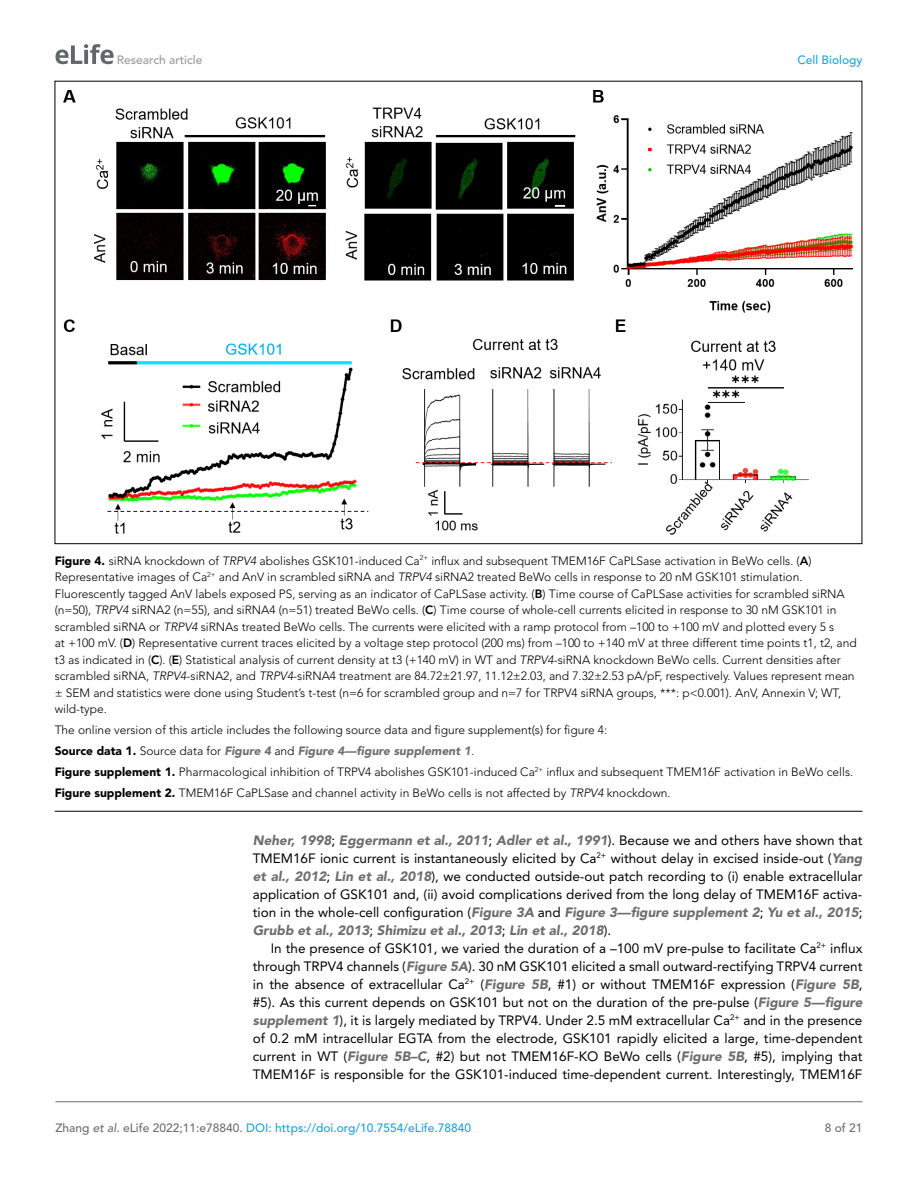
<style>
.page{position:relative;width:918px;height:1188px;background:#fff}
.page>*{position:absolute;margin:0;border:0;box-sizing:border-box;transform-origin:0 0}
.t1{font:13.5px/18px "Avenir LT Std";color:#000;text-align:justify}
.t2{font:300 12px/16.5px "Avenir LT Std";color:#000}
.t3{font:500 12px "Avenir LT Std";color:#1ea4d7}
.t4{font:500 12px "Avenir LT Std";color:#9a9a9a}
.t5{font:500 12px "Avenir LT Std";color:#6e6e70}
.s1{font-weight:900}
.s2{font-style:italic}
.s3{font-weight:800}
.s4{font-weight:900;font-style:italic;color:#6e6e70}
.s5{color:#6e6e70}
.s6{font-style:italic;color:#6e6e70}
</style>
<div class="page">
<svg style="left:56px;top:44px;width:58px;height:20px"></svg>
<hr style="left:56px;top:1101px;width:806px;height:1px;background:#6e6e70">
<hr style="left:55px;top:811px;width:807px;height:1px;background:#000">
<img style="left:64px;top:90px;width:789px;height:445px">
<p class="t4" style="left:117px;top:53px;width:87px">Research article</p>
<p class="t3" style="left:797px;top:53px;width:67px">Cell Biology</p>
<p class="t2" style="left:55px;top:553px;width:803px"><span class="s1">Figure 4.</span> siRNA knockdown of <span class="s2">TRPV4</span> abolishes GSK101-induced Ca<sup>2+</sup> influx and subsequent TMEM16F CaPLSase activation in BeWo cells. (<span class="s3">A</span>)<br>Representative images of Ca<sup>2+</sup> and AnV in scrambled siRNA and <span class="s2">TRPV4</span> siRNA2 treated BeWo cells in response to 20 nM GSK101 stimulation.<br>Fluorescently tagged AnV labels exposed PS, serving as an indicator of CaPLSase activity. (<span class="s3">B</span>) Time course of CaPLSase activities for scrambled siRNA (n=50), <span class="s2">TRPV4</span> siRNA2 (n=55), and siRNA4 (n=51) treated BeWo cells. (<span class="s3">C</span>) Time course of whole-cell currents elicited in response to 30 nM GSK101 in scrambled siRNA or <span class="s2">TRPV4</span> siRNAs treated BeWo cells. The currents were elicited with a ramp protocol from –100 to +100 mV and plotted every 5 s<br>at +100 mV. (<span class="s3">D</span>) Representative current traces elicited by a voltage step protocol (200 ms) from –100 to +140 mV at three different time points t1, t2, and t3 as indicated in (<span class="s3">C</span>). (<span class="s3">E</span>) Statistical analysis of current density at t3 (+140 mV) in WT and <span class="s2">TRPV4</span>-siRNA knockdown BeWo cells. Current densities after scrambled siRNA, <span class="s2">TRPV4</span>-siRNA2, and <span class="s2">TRPV4</span>-siRNA4 treatment are 84.72±21.97, 11.12±2.03, and 7.32±2.53 pA/pF, respectively. Values represent mean ± SEM and statistics were done using Student’s t-test (n=6 for scrambled group and n=7 for TRPV4 siRNA groups, ***: p&lt;0.001). AnV, Annexin V; WT, wild-type.</p>
<p class="t2" style="left:55px;top:720px;width:800px;line-height:21px">The online version of this article includes the following source data and figure supplement(s) for figure 4:<br><span class="s1">Source data 1.</span> Source data for <span class="s4">Figure 4</span> and <span class="s4">Figure 4—figure supplement 1</span>.<br><span class="s1">Figure supplement 1.</span> Pharmacological inhibition of TRPV4 abolishes GSK101-induced Ca<sup>2+</sup> influx and subsequent TMEM16F activation in BeWo cells.<br><span class="s1">Figure supplement 2.</span> TMEM16F CaPLSase and channel activity in BeWo cells is not affected by <span class="s2">TRPV4</span> knockdown.</p>
<p class="t1" style="left:253px;top:832px;width:611px"><span class="s4">Neher, 1998</span>; <span class="s4">Eggermann et al., 2011</span>; <span class="s4">Adler et al., 1991</span>). Because we and others have shown that TMEM16F ionic current is instantaneously elicited by Ca<sup>2+</sup> without delay in excised inside-out (<span class="s4">Yang et al., 2012</span>; <span class="s4">Lin et al., 2018</span>), we conducted outside-out patch recording to (i) enable extracellular application of GSK101 and, (ii) avoid complications derived from the long delay of TMEM16F activa&shy;tion in the whole-cell configuration (<span class="s4">Figure 3A</span> and <span class="s4">Figure 3—figure supplement 2</span>; <span class="s4">Yu et al., 2015</span>; <span class="s4">Grubb et al., 2013</span>; <span class="s4">Shimizu et al., 2013</span>; <span class="s4">Lin et al., 2018</span>).</p>
<p class="t1" style="left:253px;top:940px;width:611px;text-indent:18px">In the presence of GSK101, we varied the duration of a –100 mV pre-pulse to facilitate Ca<sup>2+</sup> influx through TRPV4 channels (<span class="s4">Figure 5A</span>). 30 nM GSK101 elicited a small outward-rectifying TRPV4 current in the absence of extracellular Ca<sup>2+</sup> (<span class="s4">Figure 5B</span>, #1) or without TMEM16F expression (<span class="s4">Figure 5B</span>, #5). As this current depends on GSK101 but not on the duration of the pre-pulse (<span class="s4">Figure 5—figure supplement 1</span>), it is largely mediated by TRPV4. Under 2.5 mM extracellular Ca<sup>2+</sup> and in the presence of 0.2 mM intracellular EGTA from the electrode, GSK101 rapidly elicited a large, time-dependent current in WT (<span class="s4">Figure 5B–C</span>, #2) but not TMEM16F-KO BeWo cells (<span class="s4">Figure 5B</span>, #5), implying that TMEM16F is responsible for the GSK101-induced time-dependent current. Interestingly, TMEM16F</p>
<p class="t3" style="left:56px;top:1121px;width:417px"><span class="s5">Zhang</span> <span class="s6">et al</span><span class="s5">. eLife 2022;11:e78840.</span> DOI: https://doi.org/10.7554/eLife.78840</p>
<p class="t5" style="left:825px;top:1121px;width:39px">8 of 21</p>
</div>
